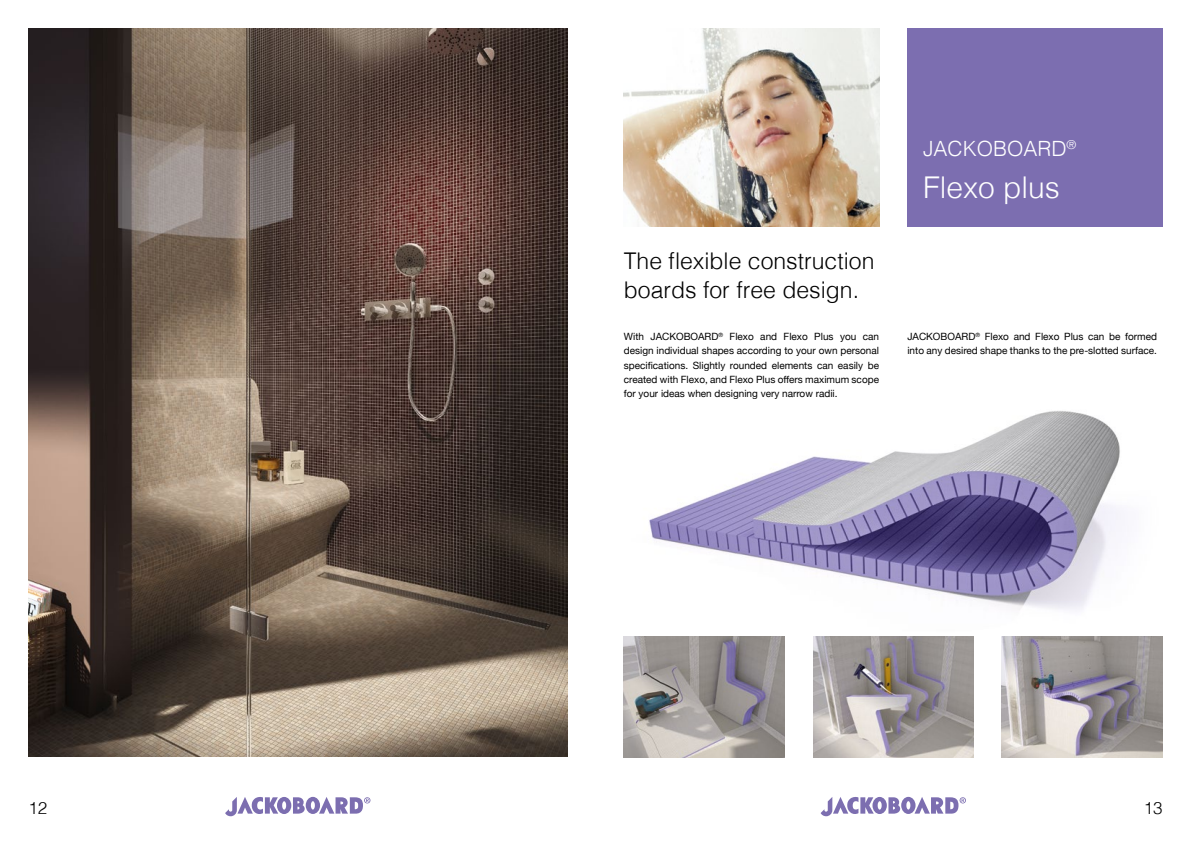
<style>
.page{position:relative;width:1191px;height:842px;background:#fff}
.page>*{position:absolute;margin:0;border:0;box-sizing:border-box;transform-origin:0 0}
.t1{font:300 30px "Helvetica";color:#fff}
.t2{font:300 23px/28.3px "Helvetica";color:#000}
.t3{font:300 21px "Helvetica";color:#fff}
.t4{font:300 17px "Helvetica";color:#000}
.t5{font:10px/14.2px "Helvetica Neue";color:#000;text-align:justify}
</style>
<div class="page">
<img style="left:624px;top:28px;width:255px;height:199px">
<img style="left:649px;top:411px;width:472px;height:199px">
<img style="left:813px;top:637px;width:160px;height:120px">
<img style="left:624px;top:637px;width:160px;height:120px">
<img style="left:1001px;top:637px;width:161px;height:120px">
<img style="left:28px;top:28px;width:539px;height:729px">
<svg style="left:225px;top:796px;width:145px;height:20px"></svg>
<svg style="left:820px;top:796px;width:146px;height:20px"></svg>
<div style="left:907px;top:28px;width:255px;height:199px;background:#7c6eb0"></div>
<p class="t4" style="left:28px;top:793px;width:20px">12</p>
<p class="t3" style="left:923px;top:131px;width:155px">JACKOBOARD<sup>®</sup></p>
<p class="t1" style="left:923px;top:162px;width:138px">Flexo plus</p>
<p class="t2" style="left:624px;top:245px;width:252px">The flexible construction boards for free design.</p>
<p class="t5" style="left:624px;top:330px;width:257px">With JACKOBOARD<sup>®</sup> Flexo and Flexo Plus you can design individual shapes according to your own personal specifications. Slightly rounded elements can easily be created with Flexo, and Flexo Plus offers maximum scope for your ideas when designing very narrow radii.</p>
<p class="t5" style="left:907px;top:330px;width:251px">JACKOBOARD<sup>®</sup> Flexo and Flexo Plus can be formed into any desired shape thanks to the pre-slotted surface.</p>
<p class="t4" style="left:1143px;top:793px;width:20px">13</p>
</div>
